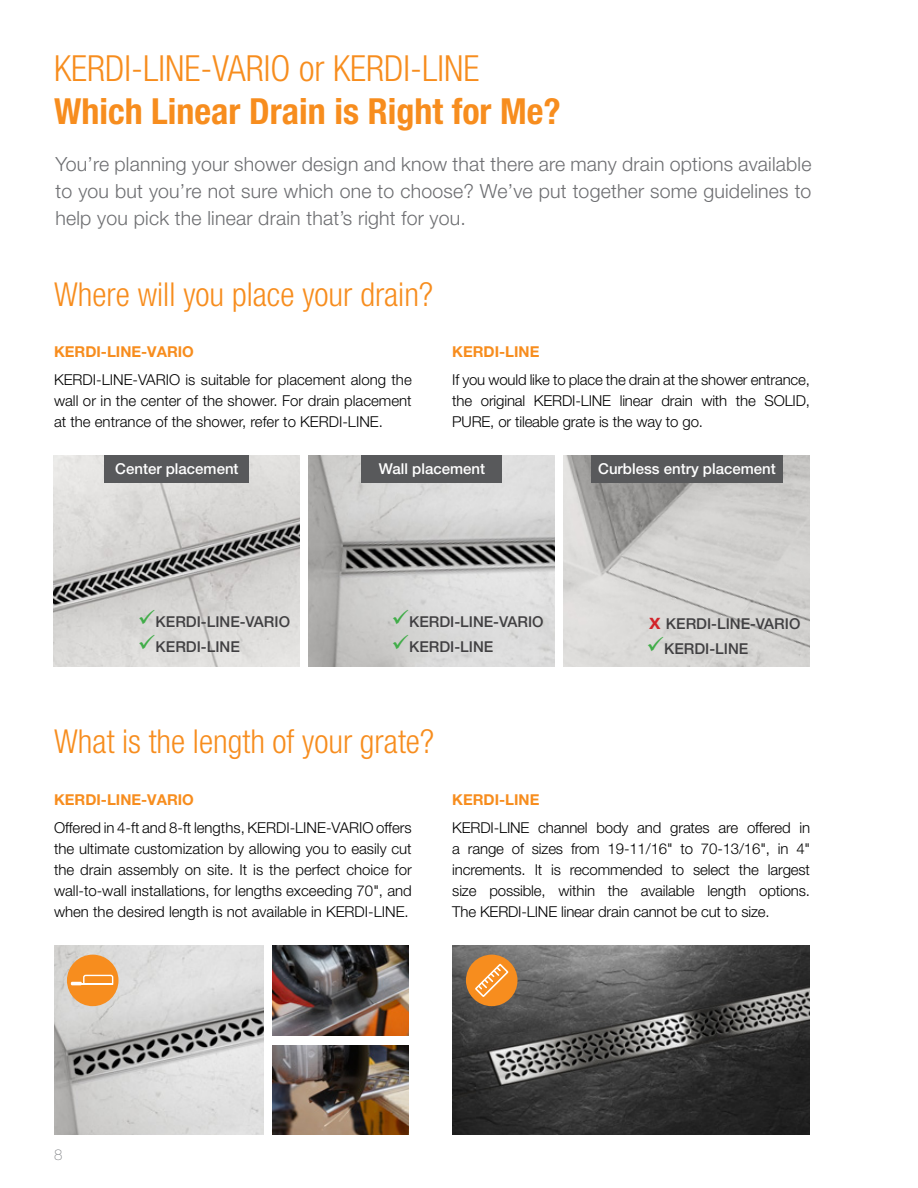
<style>
.page{position:relative;width:918px;height:1188px;background:#fff}
.page>*{position:absolute;margin:0;border:0;box-sizing:border-box;transform-origin:0 0}
.t1{font:700 condensed 36px "Helvetica Neue LT Pro";color:#f78d1e}
.t2{font:300 condensed 36px "Helvetica Neue LT Pro";color:#f78d1e}
.t3{font:300 condensed 33px "Helvetica Neue LT Pro";color:#f78d1e}
.t4{font:300 19.5px/27px "Helvetica Neue LT Pro";letter-spacing:.01em;color:#6d6e71;text-align:justify}
.t5{font:300 15px/21px "Helvetica Neue LT Pro";letter-spacing:-.01em;color:#000;text-align:justify}
.t6{font:500 15px "Helvetica Neue LT Pro";color:#414042}
.t7{font:700 15px "Helvetica Neue LT Pro";color:#f78d1e}
.t8{font:500 15px "Helvetica Neue LT Pro";color:#fff}
.t9{font:100 15px "Helvetica Neue LT Pro";color:#808285}
.s1{color:#41ad49}
.s2{font-stretch:condensed;font-size:20.85px;color:#d2232a}
</style>
<div class="page">
<img style="left:54px;top:455px;width:246px;height:211px">
<img style="left:309px;top:455px;width:246px;height:211px">
<img style="left:564px;top:455px;width:246px;height:211px">
<div style="left:105px;top:455px;width:144px;height:27px;background:#58595b"></div>
<img style="left:54px;top:945px;width:210px;height:190px">
<div style="left:362px;top:455px;width:140px;height:27px;background:#58595b"></div>
<div style="left:591px;top:455px;width:192px;height:28px;background:#58595b"></div>
<img style="left:273px;top:945px;width:136px;height:91px">
<div style="left:67px;top:955px;width:52px;height:51px;background:#f78d1e;border-radius:50%"></div>
<svg style="left:71px;top:974px;width:43px;height:11px"></svg>
<hr style="left:80px;top:983px;width:33px;height:2px;background:#fff">
<img style="left:273px;top:1045px;width:136px;height:90px">
<img style="left:452px;top:945px;width:358px;height:190px">
<div style="left:466px;top:955px;width:52px;height:51px;background:#f78d1e;border-radius:50%"></div>
<svg style="left:476px;top:965px;width:32px;height:31px"></svg>
<div style="left:475px;top:964px;width:33px;height:33px;border:2px solid #fff;border-radius:7px"></div>
<svg style="left:477px;top:966px;width:25px;height:25px"></svg>
<h1 class="t2" style="left:54px;top:48px;width:427px">KERDI-LINE-VARIO or KERDI-LINE</h1>
<h1 class="t1" style="left:54px;top:89px;width:508px">Which Linear Drain is Right for Me?</h1>
<h3 class="t4" style="left:56px;top:150px;width:757px">You’re planning your shower design and know that there are many drain options available to you but you’re not sure which one to choose? We’ve put together some guidelines to help you pick the linear drain that’s right for you.</h3>
<h2 class="t3" style="left:54px;top:275px;width:381px">Where will you place your drain?</h2>
<p class="t7" style="left:54px;top:343px;width:141px">KERDI-LINE-VARIO</p>
<p class="t5" style="left:54px;top:369px;width:359px">KERDI-LINE-VARIO is suitable for placement along the wall or in the center of the shower. For drain placement at the entrance of the shower, refer to KERDI-LINE.</p>
<p class="t7" style="left:452px;top:343px;width:89px">KERDI-LINE</p>
<p class="t5" style="left:452px;top:369px;width:359px">If you would like to place the drain at the shower entrance, the original KERDI-LINE linear drain with the SOLID, PURE, or tileable grate is the way to go.</p>
<p class="t8" style="left:115px;top:460px;width:125px">Center placement</p>
<p class="t6" style="left:138px;top:613px;width:154px"><span class="s1">✓</span>KERDI-LINE-VARIO</p>
<p class="t6" style="left:138px;top:638px;width:103px"><span class="s1">✓</span>KERDI-LINE</p>
<p class="t8" style="left:379px;top:460px;width:108px">Wall placement</p>
<p class="t8" style="left:598px;top:460px;width:179px">Curbless entry placement</p>
<p class="t6" style="left:391px;top:613px;width:154px"><span class="s1">✓</span>KERDI-LINE-VARIO</p>
<p class="t6" style="left:391px;top:638px;width:103px"><span class="s1">✓</span>KERDI-LINE</p>
<p class="t6" style="left:649px;top:615px;width:153px"><span class="s2">x</span> KERDI-LINE-VARIO</p>
<p class="t6" style="left:646px;top:640px;width:103px"><span class="s1">✓</span>KERDI-LINE</p>
<h2 class="t3" style="left:54px;top:722px;width:382px">What is the length of your grate?</h2>
<p class="t7" style="left:54px;top:790px;width:141px">KERDI-LINE-VARIO</p>
<p class="t5" style="left:54px;top:816px;width:359px">Offered in 4-ft and 8-ft lengths, KERDI-LINE-VARIO offers the ultimate customization by allowing you to easily cut the drain assembly on site. It is the perfect choice for wall-to-wall installations, for lengths exceeding 70", and when the desired length is not available in KERDI-LINE.</p>
<p class="t7" style="left:452px;top:790px;width:89px">KERDI-LINE</p>
<p class="t5" style="left:452px;top:816px;width:359px">KERDI-LINE channel body and grates are offered in a range of sizes from 19-11/16" to 70-13/16", in 4" increments. It is recommended to select the largest size possible, within the available length options.<br>The KERDI-LINE linear drain cannot be cut to size.</p>
<p class="t9" style="left:54px;top:1146px;width:10px">8</p>
</div>
